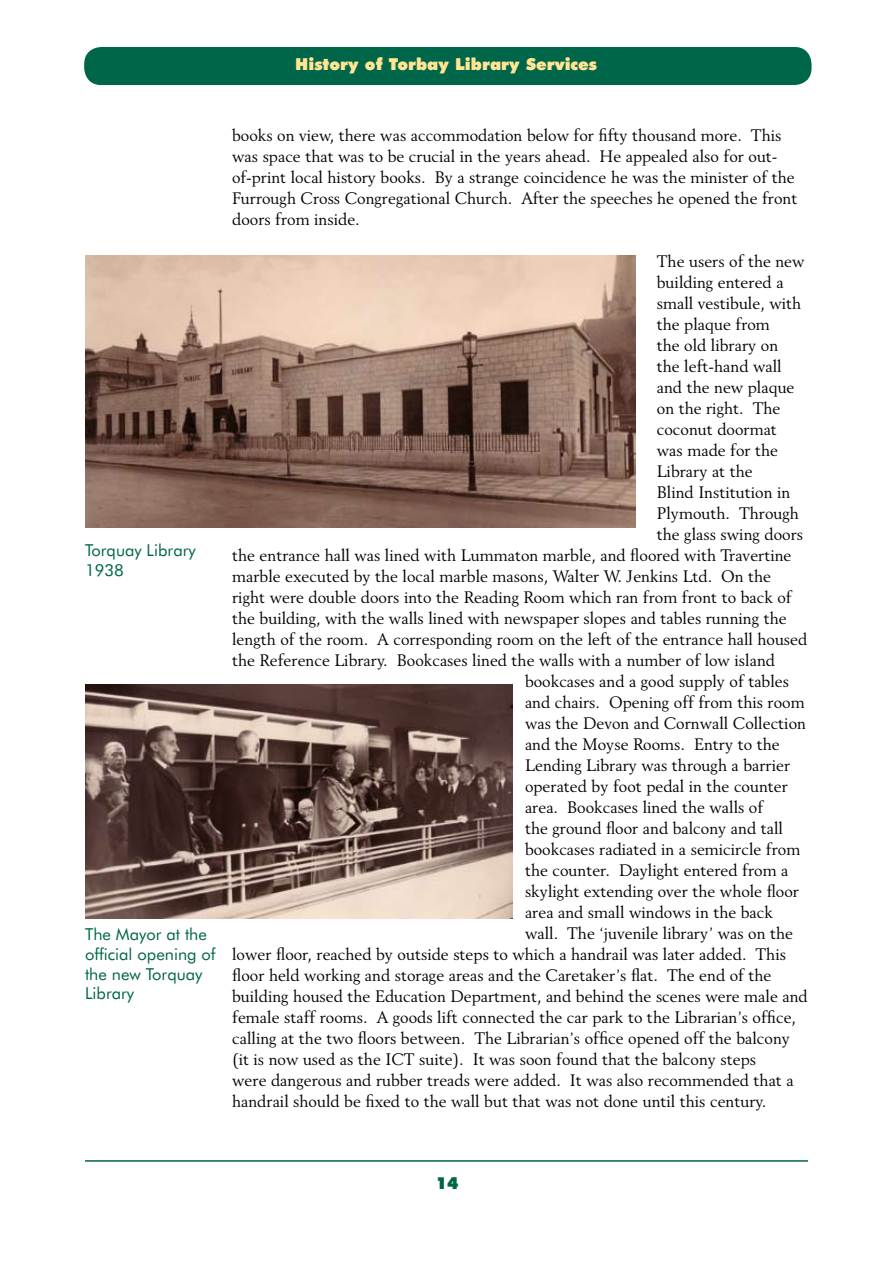
<style>
.page{position:relative;width:893px;height:1263px;background:#fff}
.page>*{position:absolute;margin:0;border:0;box-sizing:border-box;transform-origin:0 0}
.t1{font:16.5px/21px "Revival 565 BT";color:#000}
.small_margin_text{font:16.5px/19.8px "Futura BT";color:#006649}
.heading{font:900 16.5px "Futura BT";color:#ffe594}
.heading-2{font:900 16.5px "Futura BT";color:#006649}
</style>
<div class="page">
<div style="left:84px;top:47px;width:727px;height:38px;background:#006649;border-radius:17px"></div>
<hr style="left:85px;top:1160px;width:723px;height:2px;background:#006649">
<img style="left:85px;top:255px;width:551px;height:273px">
<img style="left:85px;top:685px;width:427px;height:233px">
<p class="heading" style="left:295px;top:54px;width:303px">History of Torbay Library Services</p>
<p class="small_margin_text" style="left:85px;top:540px;width:112px">Torquay Library<br>1938</p>
<p class="small_margin_text" style="left:85px;top:924px;width:132px">The Mayor at the official opening of the new Torquay<br>Library</p>
<p class="t1" style="left:232px;top:125px;width:567px">books on view, there was accommodation below for fifty thousand more. This was space that was to be crucial in the years ahead. He appealed also for out&shy;of-print local history books. By a strange coincidence he was the minister of the Furrough Cross Congregational Church. After the speeches he opened the front doors from inside.</p>
<p class="t1" style="left:657px;top:251px;width:149px">The users of the new</p>
<p class="t1" style="left:657px;top:272px;width:128px">building entered a</p>
<p class="t1" style="left:657px;top:293px;width:146px">small vestibule, with</p>
<p class="t1" style="left:657px;top:314px;width:115px">the plaque from</p>
<p class="t1" style="left:657px;top:335px;width:123px">the old library on</p>
<p class="t1" style="left:657px;top:356px;width:126px">the left-hand wall</p>
<p class="t1" style="left:657px;top:377px;width:139px">and the new plaque</p>
<p class="t1" style="left:657px;top:398px;width:125px">on the right. The</p>
<p class="t1" style="left:657px;top:419px;width:122px">coconut doormat</p>
<p class="t1" style="left:657px;top:440px;width:123px">was made for the</p>
<p class="t1" style="left:657px;top:461px;width:97px">Library at the</p>
<p class="t1" style="left:657px;top:482px;width:135px">Blind Institution in</p>
<p class="t1" style="left:657px;top:503px;width:144px">Plymouth. Through</p>
<p class="t1" style="left:657px;top:524px;width:148px">the glass swing doors</p>
<p class="t1" style="left:232px;top:545px;width:561px">the entrance hall was lined with Lummaton marble, and floored with Travertine</p>
<p class="t1" style="left:232px;top:566px;width:541px">marble executed by the local marble masons, Walter W. Jenkins Ltd. On the</p>
<p class="t1" style="left:232px;top:587px;width:561px">right were double doors into the Reading Room which ran from front to back of</p>
<p class="t1" style="left:232px;top:608px;width:556px">the building, with the walls lined with newspaper slopes and tables running the</p>
<p class="t1" style="left:232px;top:629px;width:577px">length of the room. A corresponding room on the left of the entrance hall housed</p>
<p class="t1" style="left:232px;top:650px;width:544px">the Reference Library. Bookcases lined the walls with a number of low island</p>
<p class="t1" style="left:525px;top:671px;width:266px">bookcases and a good supply of tables</p>
<p class="t1" style="left:525px;top:692px;width:281px">and chairs. Opening off from this room</p>
<p class="t1" style="left:525px;top:713px;width:282px">was the Devon and Cornwall Collection</p>
<p class="t1" style="left:525px;top:734px;width:256px">and the Moyse Rooms. Entry to the</p>
<p class="t1" style="left:525px;top:755px;width:267px">Lending Library was through a barrier</p>
<p class="t1" style="left:525px;top:776px;width:264px">operated by foot pedal in the counter</p>
<p class="t1" style="left:525px;top:797px;width:240px">area. Bookcases lined the walls of</p>
<p class="t1" style="left:525px;top:818px;width:259px">the ground floor and balcony and tall</p>
<p class="t1" style="left:525px;top:839px;width:277px">bookcases radiated in a semicircle from</p>
<p class="t1" style="left:525px;top:860px;width:265px">the counter. Daylight entered from a</p>
<p class="t1" style="left:525px;top:881px;width:276px">skylight extending over the whole floor</p>
<p class="t1" style="left:525px;top:902px;width:250px">area and small windows in the back</p>
<p class="t1" style="left:525px;top:923px;width:269px">wall. The ‘juvenile library’ was on the</p>
<p class="t1" style="left:232px;top:944px;width:555px">lower floor, reached by outside steps to which a handrail was later added. This</p>
<p class="t1" style="left:232px;top:965px;width:541px">floor held working and storage areas and the Caretaker’s flat. The end of the</p>
<p class="t1" style="left:232px;top:986px;width:577px">building housed the Education Department, and behind the scenes were male and</p>
<p class="t1" style="left:232px;top:1007px;width:565px">female staff rooms. A goods lift connected the car park to the Librarian’s office,</p>
<p class="t1" style="left:232px;top:1028px;width:559px">calling at the two floors between. The Librarian’s office opened off the balcony</p>
<p class="t1" style="left:232px;top:1049px;width:525px">(it is now used as the ICT suite). It was soon found that the balcony steps</p>
<p class="t1" style="left:232px;top:1070px;width:563px">were dangerous and rubber treads were added. It was also recommended that a</p>
<p class="t1" style="left:232px;top:1091px;width:536px">handrail should be fixed to the wall but that was not done until this century.</p>
<p class="heading-2" style="left:436px;top:1173px;width:23px">14</p>
</div>
